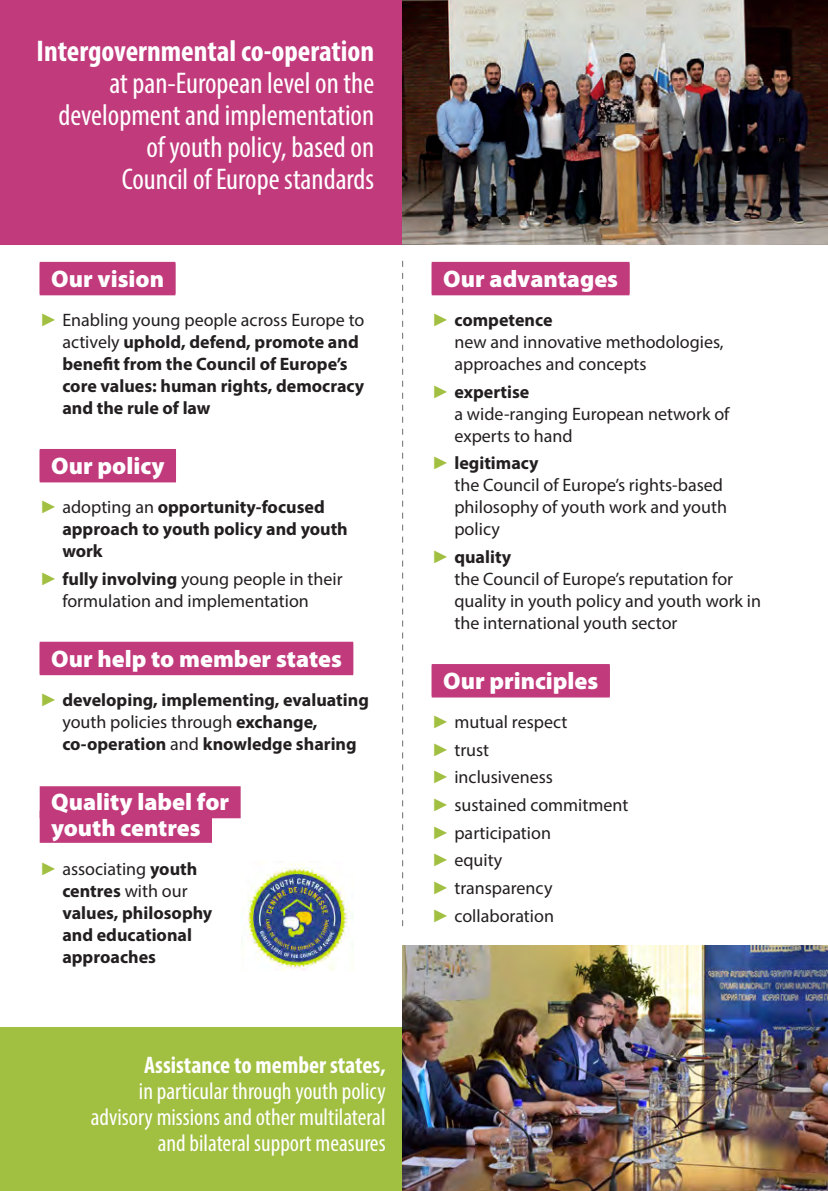
<style>
.page{position:relative;width:828px;height:1191px;background:#fff}
.page>*{position:absolute;margin:0;border:0;box-sizing:border-box;transform-origin:0 0}
.Texte{font:condensed 30px/32px "Myriad Pro";color:#fff;text-align:right}
.Texte-2{font:condensed 24px/26px "Myriad Pro";color:#fff;text-align:right}
.Titre_grisé{font:900 24px/26px "Myriad Pro";color:#fff}
.t1{font:18px/22px "Myriad Pro";color:#231f20}
.t2{font:700 18px/22px "Myriad Pro";color:#231f20}
.s1{font-weight:700}
.s2{font-family:"Arial";font-weight:400;color:#a1bf40}
.s3{font-weight:400}
.s4{font-family:"Arial";color:#a1bf40}
</style>
<div class="page">
<div style="left:40px;top:263px;width:135px;height:32px;background:#c13a7c"></div>
<div style="left:40px;top:262px;width:135px;height:32px;background:#c13a7c"></div>
<div style="left:40px;top:450px;width:136px;height:32px;background:#c13a7c"></div>
<div style="left:40px;top:449px;width:136px;height:32px;background:#c13a7c"></div>
<div style="left:40px;top:643px;width:313px;height:32px;background:#c13a7c"></div>
<div style="left:40px;top:641px;width:313px;height:32px;background:#c13a7c"></div>
<div style="left:40px;top:786px;width:201px;height:32px;background:#c13a7c"></div>
<div style="left:40px;top:811px;width:172px;height:32px;background:#c13a7c"></div>
<div style="left:432px;top:263px;width:197px;height:32px;background:#c13a7c"></div>
<div style="left:432px;top:262px;width:197px;height:32px;background:#c13a7c"></div>
<div style="left:432px;top:665px;width:178px;height:32px;background:#c13a7c"></div>
<div style="left:432px;top:664px;width:178px;height:32px;background:#c13a7c"></div>
<div style="left:0;top:0;width:442px;height:244px;background:#c13a7c"></div>
<img style="left:403px;top:0;width:425px;height:244px">
<svg style="left:402px;top:261px;width:1px;height:665px"></svg>
<div style="left:0;top:1027px;width:403px;height:164px;background:#a1bf40"></div>
<img style="left:403px;top:945px;width:425px;height:246px">
<img style="left:247px;top:861px;width:107px;height:109px">
<p class="Texte" style="left:37px;top:35px;width:339px"><span class="s1">Intergovernmental co‐operation </span>at pan‐European level on the development and implementation of youth policy, based on<br>Council of Europe standards</p>
<p class="Titre_grisé" style="left:51px;top:265px;width:115px">Our vision</p>
<p class="t2" style="left:62px;top:308px;width:303px;text-indent:-23px"><span class="s2">►</span> <span class="s3">Enabling young people across Europe to actively</span> uphold, defend, promote and benefit from the Council of Europe’s core values: human rights, democracy and the rule of law</p>
<p class="Titre_grisé" style="left:51px;top:452px;width:115px">Our policy</p>
<p class="t2" style="left:62px;top:495px;width:287px;text-indent:-23px"><span class="s2">►</span> <span class="s3">adopting an</span> opportunity-focused approach to youth policy and youth work</p>
<p class="t1" style="left:62px;top:567px;width:282px;text-indent:-23px"><span class="s4">►</span> <span class="s1">fully involving</span> young people in their formulation and implementation</p>
<p class="Titre_grisé" style="left:51px;top:644px;width:292px">Our help to member states</p>
<p class="t2" style="left:62px;top:688px;width:308px;text-indent:-23px"><span class="s2">►</span> developing, implementing, evaluating <span class="s3">youth policies through</span> exchange, co-operation <span class="s3">and</span> knowledge sharing</p>
<p class="Titre_grisé" style="left:51px;top:787px;width:180px">Quality label for youth centres</p>
<p class="t2" style="left:62px;top:857px;width:151px;text-indent:-23px"><span class="s2">►</span> <span class="s3">associating</span> youth centres <span class="s3">with our </span>values, philosophy and educational approaches</p>
<p class="Texte-2" style="left:91px;top:1052px;width:296px"><span class="s1">Assistance to member states,<br></span>in particular through youth policy advisory missions and other multilateral and bilateral support measures</p>
<p class="Titre_grisé" style="left:443px;top:265px;width:177px">Our advantages</p>
<p class="t1" style="left:454px;top:308px;width:271px;text-indent:-23px"><span class="s4">►</span> <span class="s1">competence<br></span>new and innovative methodologies, approaches and concepts</p>
<p class="t1" style="left:454px;top:380px;width:277px;text-indent:-23px"><span class="s4">►</span> <span class="s1">expertise<br></span>a wide-ranging European network of experts to hand</p>
<p class="t1" style="left:454px;top:452px;width:274px;text-indent:-23px"><span class="s4">►</span> <span class="s1">legitimacy<br></span>the Council of Europe’s rights-based philosophy of youth work and youth policy</p>
<p class="t1" style="left:454px;top:545px;width:308px;text-indent:-23px"><span class="s4">►</span> <span class="s1">quality<br></span>the Council of Europe’s reputation for quality in youth policy and youth work in the international youth sector</p>
<p class="Titre_grisé" style="left:443px;top:667px;width:157px">Our principles</p>
<p class="t1" style="left:432px;top:710px;width:137px"><span class="s4">►</span> mutual respect</p>
<p class="t1" style="left:432px;top:738px;width:59px"><span class="s4">►</span> trust</p>
<p class="t1" style="left:432px;top:766px;width:123px"><span class="s4">►</span> inclusiveness</p>
<p class="t1" style="left:432px;top:793px;width:198px"><span class="s4">►</span> sustained commitment</p>
<p class="t1" style="left:432px;top:821px;width:121px"><span class="s4">►</span> participation</p>
<p class="t1" style="left:432px;top:849px;width:72px"><span class="s4">►</span> equity</p>
<p class="t1" style="left:432px;top:876px;width:122px"><span class="s4">►</span> transparency</p>
<p class="t1" style="left:432px;top:904px;width:124px"><span class="s4">►</span> collaboration</p>
</div>
